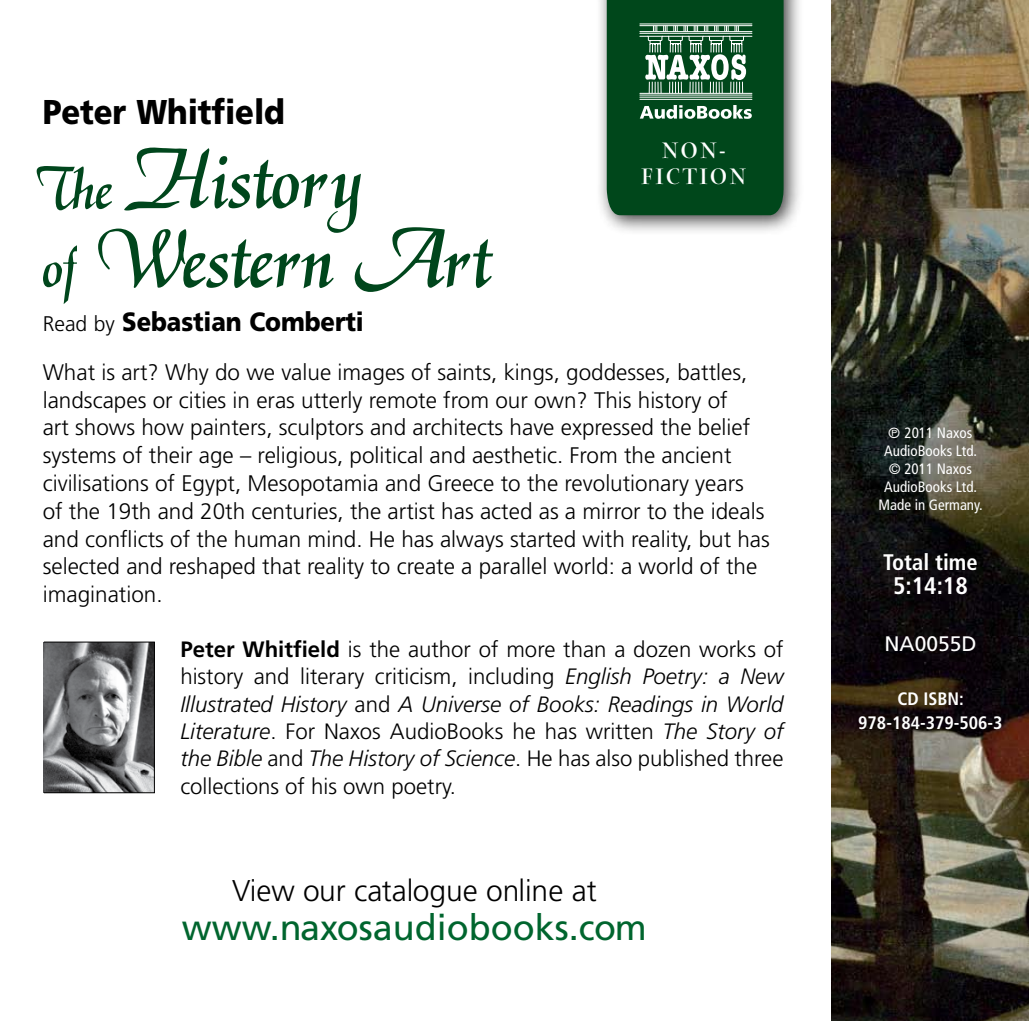
<style>
.page{position:relative;width:1029px;height:1021px;background:#fff}
.page>*{position:absolute;margin:0;border:0;box-sizing:border-box;transform-origin:0 0}
.t1{font:87px/79.5px "Magik";color:#00461c}
.t2{font:36px "Frutiger";color:#00652e}
.t3{font:900 34.5px "Frutiger";letter-spacing:-.005em;color:#000;scale:.9 1}
.t4{font:300 30px "Frutiger";color:#000}
.t5{font:900 26.4px "Frutiger";letter-spacing:-.005em;color:#000;scale:.9 1}
.t6{font:700 24.3px/25.8px "Arepo";letter-spacing:.1em;color:#fff;text-align:center}
.t7{font:700 condensed 24px "Frutiger";color:#fff}
.t8{font:300 22.5px/27.9px "Frutiger";color:#000}
.t9{font:700 condensed 22.5px "Frutiger";color:#fff}
.t10{font:300 22.2px/27.3px "Frutiger";color:#000;text-align:justify}
.t11{font:21px "Frutiger";color:#fff}
.t12{font:700 condensed 18px/24px "Frutiger";color:#fff;text-align:center}
.t13{font:condensed 15px "Frutiger";color:#fff}
.s1{font-size:62.4px}
.s2{font-weight:300;font-size:21.3px}
.s3{font-weight:700}
.s4{font-style:italic}
</style>
<div class="page">
<img style="left:832px;top:0;width:197px;height:1020px">
<img style="left:45px;top:643px;width:108px;height:148px">
<div style="left:43px;top:641px;width:112px;height:152px;border:1px solid #000"></div>
<div style="left:595px;top:0;width:209px;height:236px;background:#000;opacity:.75"></div>
<svg style="left:607px;top:0;width:177px;height:215px;background:#1c5b34"></svg>
<svg style="left:889px;top:427px;width:11px;height:11px"></svg>
<h3 class="t3" style="left:43px;top:91px;width:271px">Peter Whitfield</h3>
<h1 class="t1" style="left:34px;top:141px;width:458px"><span class="s1">The</span> History<br><span class="s1">of</span> Western Art</h1>
<p class="t6" style="left:642px;top:138px;width:106px">NON-<br>FICTION</p>
<p class="t5" style="left:43px;top:306px;width:358px"><span class="s2">Read by</span> Sebastian Comberti</p>
<p class="t8" style="left:43px;top:358px;width:729px">What is art? Why do we value images of saints, kings, goddesses, battles, landscapes or cities in eras utterly remote from our own? This history of<br>art shows how painters, sculptors and architects have expressed the belief systems of their age – religious, political and aesthetic. From the ancient civilisations of Egypt, Mesopotamia and Greece to the revolutionary years<br>of the 19th and 20th centuries, the artist has acted as a mirror to the ideals and conflicts of the human mind. He has always started with reality, but has selected and reshaped that reality to create a parallel world: a world of the imagination.</p>
<p class="t10" style="left:180px;top:636px;width:605px"><span class="s3">Peter Whitfield</span> is the author of more than a dozen works of history and literary criticism, including <span class="s4">English Poetry: a New Illustrated History</span> and <span class="s4">A Universe of Books: Readings in World Literature</span>. For Naxos AudioBooks he has written <span class="s4">The Story of the Bible</span> and <span class="s4">The History of Science</span>. He has also published three collections of his own poetry.</p>
<h3 class="t4" style="left:232px;top:873px;width:366px">View our catalogue online at</h3>
<h2 class="t2" style="left:182px;top:906px;width:467px">www.naxosaudiobooks.com</h2>
<p class="t13" style="left:905px;top:424px;width:69px">2011 Naxos</p>
<p class="t13" style="left:884px;top:442px;width:95px">AudioBooks Ltd.</p>
<p class="t13" style="left:889px;top:460px;width:85px">© 2011 Naxos</p>
<p class="t13" style="left:884px;top:478px;width:95px">AudioBooks Ltd.</p>
<p class="t13" style="left:879px;top:496px;width:106px">Made in Germany.</p>
<p class="t9" style="left:883px;top:549px;width:96px">Total time</p>
<p class="t7" style="left:893px;top:571px;width:76px">5:14:18</p>
<p class="t11" style="left:884px;top:631px;width:94px">NA0055D</p>
<p class="t12" style="left:858px;top:687px;width:146px">CD ISBN:<br>978-184-379-506-3</p>
</div>
